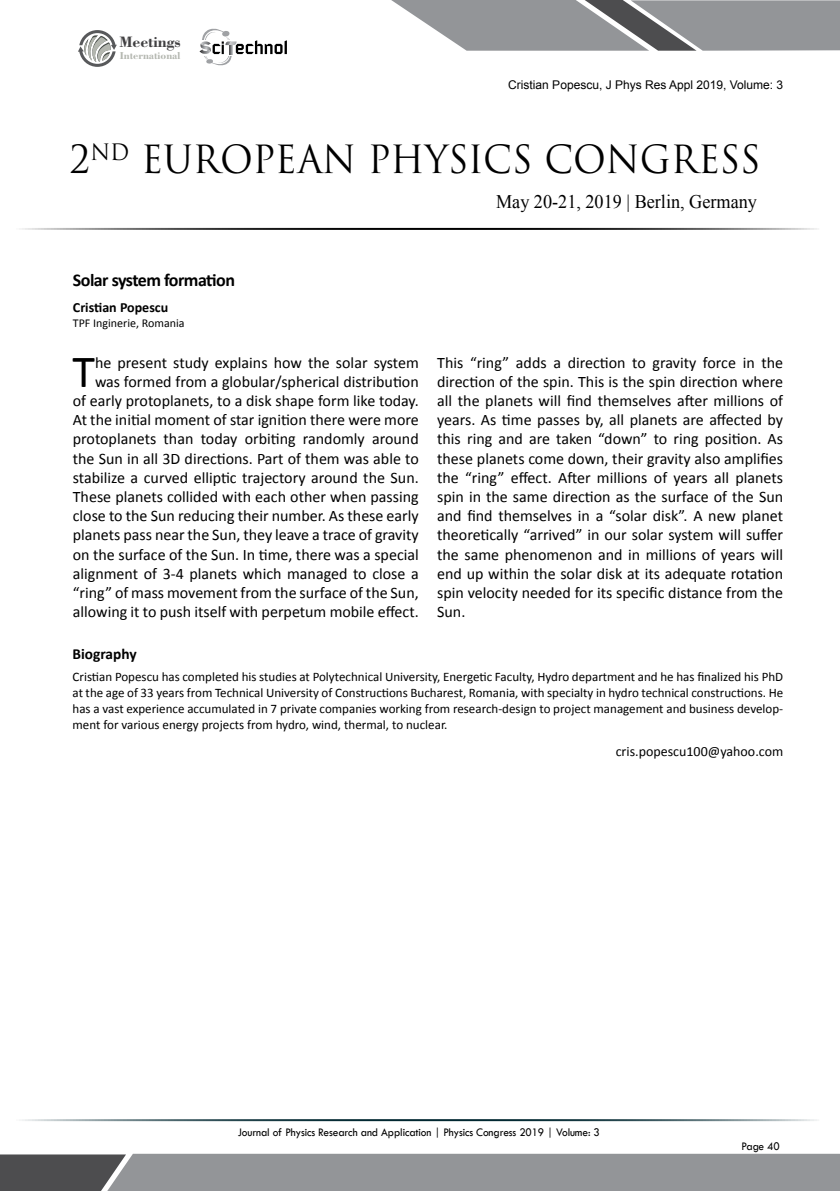
<style>
.page{position:relative;width:840px;height:1191px;background:#fff}
.page>*{position:absolute;margin:0;border:0;box-sizing:border-box;transform-origin:0 0}
.t1{font:46.2px "Calibri";color:#000}
.t2{font:37.8px "Trajan Pro 3";color:#000;scale:.95 1}
.t3{font:19.2px "Times New Roman";color:#000;scale:.95 1}
.t4{font:700 18px "Calibri";letter-spacing:-.03em;color:#000}
.t5{font:16px/19.2px "Calibri";color:#000;text-align:right}
.t6{font:700 16px "Bodoni BT";color:#414042}
.t7{font:700 15.4px "Calibri";color:#000}
.t8{font:14px "Calibri";color:#000}
.t9{font:700 14px "Calibri";color:#000}
.t10{font:13px/16px "Calibri";color:#000;text-align:justify}
.t11{font:12px "Tw Cen";letter-spacing:-.01em;color:#000;scale:.95 1}
.t12{font:12px "Arial";color:#000}
.t13{font:12px "Calibri";color:#000}
.t14{font:700 10.6px "Bodoni BT";color:#b3b6af}
</style>
<div class="page">
<hr style="left:12px;top:228px;width:807px;height:2px;background:#000">
<hr style="left:12px;top:1119px;width:807px;height:2px;background:#012730">
<svg style="left:391px;top:0;width:449px;height:51px;background:#9b9c9f"></svg>
<svg style="left:0;top:1154px;width:840px;height:37px;background:#8a8c8f"></svg>
<svg style="left:78px;top:30px;width:39px;height:37px"></svg>
<svg style="left:199px;top:29px;width:88px;height:37px"></svg>
<p class="t6" style="left:119px;top:32px;width:63px">Meetings</p>
<p class="t14" style="left:120px;top:48px;width:62px">International</p>
<p class="t12" style="left:508px;top:77px;width:276px">Cristian Popescu, J Phys Res Appl 2019, Volume: 3</p>
<h2 class="t2" style="left:70px;top:133px;width:728px">2<sup>ND</sup> EUROPEAN PHYSICS CONGRESS</h2>
<p class="t3" style="left:496px;top:188px;width:276px">May 20-21, 2019 | Berlin, Germany</p>
<p class="t4" style="left:73px;top:268px;width:163px">Solar system formation</p>
<p class="t9" style="left:73px;top:298px;width:97px">Cristian Popescu</p>
<p class="t13" style="left:73px;top:316px;width:113px">TPF Inginerie, Romania</p>
<h1 class="t1" style="left:72px;top:342px;width:24px">T</h1>
<p class="t5" style="left:73px;top:353px;width:347px">he present study explains how the solar system was formed from a globular/spherical distribution<br>of early protoplanets, to a disk shape form like today.<br>At the initial moment of star ignition there were more protoplanets than today orbiting randomly around the Sun in all 3D directions. Part of them was able to stabilize a curved elliptic trajectory around the Sun.<br>These planets collided with each other when passing close to the Sun reducing their number. As these early planets pass near the Sun, they leave a trace of gravity on the surface of the Sun. In time, there was a special alignment of 3-4 planets which managed to close a “ring” of mass movement from the surface of the Sun, allowing it to push itself with perpetum mobile effect.</p>
<p class="t5" style="left:437px;top:353px;width:347px;text-align:justify">This “ring” adds a direction to gravity force in the direction of the spin. This is the spin direction where all the planets will find themselves after millions of years. As time passes by, all planets are affected by this ring and are taken “down” to ring position. As these planets come down, their gravity also amplifies the “ring” effect. After millions of years all planets spin in the same direction as the surface of the Sun and find themselves in a “solar disk”. A new planet theoretically “arrived” in our solar system will suffer the same phenomenon and in millions of years will end up within the solar disk at its adequate rotation spin velocity needed for its specific distance from the Sun.</p>
<p class="t7" style="left:73px;top:644px;width:66px">Biography</p>
<p class="t10" style="left:73px;top:669px;width:712px">Cristian Popescu has completed his studies at Polytechnical University, Energetic Faculty, Hydro department and he has finalized his PhD at the age of 33 years from Technical University of Constructions Bucharest, Romania, with specialty in hydro technical constructions. He has a vast experience accumulated in 7 private companies working from research-design to project management and business develop&shy;ment for various energy projects from hydro, wind, thermal, to nuclear.</p>
<p class="t8" style="left:615px;top:742px;width:169px">cris.popescu100@yahoo.com</p>
<p class="t11" style="left:238px;top:1125px;width:382px">Journal of Physics Research and Application | Physics Congress 2019 | Volume: 3</p>
<p class="t11" style="left:741px;top:1139px;width:42px">Page 40</p>
</div>
